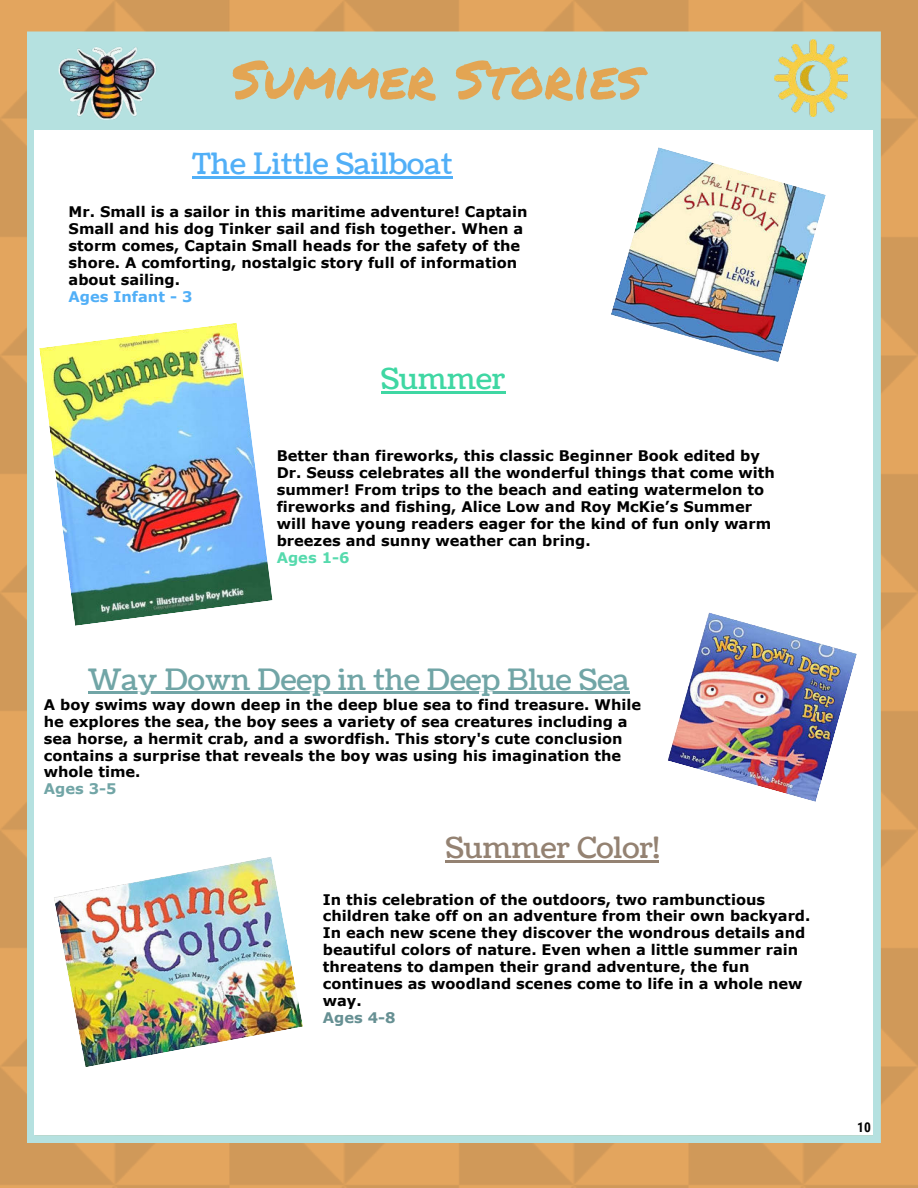
<style>
.page{position:relative;width:918px;height:1188px;background:#d8a05c}
.page>*{position:absolute;margin:0;border:0;box-sizing:border-box;transform-origin:0 0}
.t1{font:52.8px "Permanent Marker";color:#e3a553}
.t2{font:29.25px "Coustard";color:#71a5a6}
.t3{font:29.25px "Coustard";color:#51aff7}
.t4{font:29.25px "Coustard";color:#948272}
.t5{font:29.25px "Coustard";color:#3fd7a3}
.t6{font:700 14.7px/16.8px "Verdana";color:#000}
.t7{font:700 14.7px "Verdana";color:#51aff7}
.t8{font:700 14.7px "Verdana";color:#669093}
.t9{font:700 14.7px "Verdana";color:#56daad}
.t10{font:700 14.7px "Verdana";color:#71a5a6}
.t11{font:700 13.5px "Roboto Condensed";color:#000}
</style>
<div class="page">
<div style="left:27px;top:32px;width:854px;height:1111px;border:8px solid #b5e1e0"></div>
<div style="left:34px;top:39px;width:844px;height:85px;background:#b5e1e0"></div>
<div style="left:35px;top:130px;width:838px;height:1005px;background:#fff"></div>
<div style="left:32px;top:124px;width:844px;height:5px;background:#b5e1e0"></div>
<hr style="left:446px;top:861px;width:213px;height:2px;background:#948272">
<hr style="left:192px;top:177px;width:261px;height:2px;background:#51aff7">
<hr style="left:381px;top:391px;width:125px;height:3px;background:#3fd7a3">
<hr style="left:88px;top:692px;width:542px;height:2px;background:#71a5a6">
<img style="left:611px;top:147px;width:215px;height:215px">
<img style="left:39px;top:323px;width:234px;height:303px">
<img style="left:668px;top:612px;width:189px;height:190px">
<img style="left:54px;top:857px;width:249px;height:210px">
<img style="left:774px;top:39px;width:73px;height:78px">
<img style="left:35px;top:32px;width:145px;height:98px">
<h1 class="t1" style="left:232px;top:40px;width:411px">SUMMER STORIES</h1>
<h2 class="t3" style="left:192px;top:145px;width:262px">The Little Sailboat</h2>
<p class="t6" style="left:69px;top:203px;width:460px">Mr. Small is a sailor in this maritime adventure! Captain Small and his dog Tinker sail and fish together. When a storm comes, Captain Small heads for the safety of the shore. A comforting, nostalgic story full of information about sailing.</p>
<p class="t7" style="left:69px;top:286px;width:125px">Ages Infant - 3</p>
<h2 class="t5" style="left:381px;top:359px;width:126px">Summer</h2>
<p class="t6" style="left:277px;top:447px;width:500px">Better than fireworks, this classic Beginner Book edited by Dr. Seuss celebrates all the wonderful things that come with summer! From trips to the beach and eating watermelon to fireworks and fishing, Alice Low and Roy McKie’s Summer will have young readers eager for the kind of fun only warm breezes and sunny weather can bring.</p>
<p class="t9" style="left:277px;top:547px;width:74px">Ages 1-6</p>
<h2 class="t2" style="left:88px;top:660px;width:543px">Way Down Deep in the Deep Blue Sea</h2>
<p class="t6" style="left:44px;top:696px;width:599px">A boy swims way down deep in the deep blue sea to find treasure. While he explores the sea, the boy sees a variety of sea creatures including a sea horse, a hermit crab, and a swordfish. This story's cute conclusion contains a surprise that reveals the boy was using his imagination the whole time.</p>
<p class="t10" style="left:44px;top:779px;width:74px">Ages 3-5</p>
<h2 class="t4" style="left:446px;top:829px;width:215px">Summer Color!</h2>
<p class="t6" style="left:323px;top:890px;width:489px">In this celebration of the outdoors, two rambunctious children take off on an adventure from their own backyard.<br>In each new scene they discover the wondrous details and beautiful colors of nature. Even when a little summer rain threatens to dampen their grand adventure, the fun continues as woodland scenes come to life in a whole new way.</p>
<p class="t8" style="left:323px;top:1007px;width:74px">Ages 4-8</p>
<p class="t11" style="left:857px;top:1117px;width:15px">10</p>
</div>
